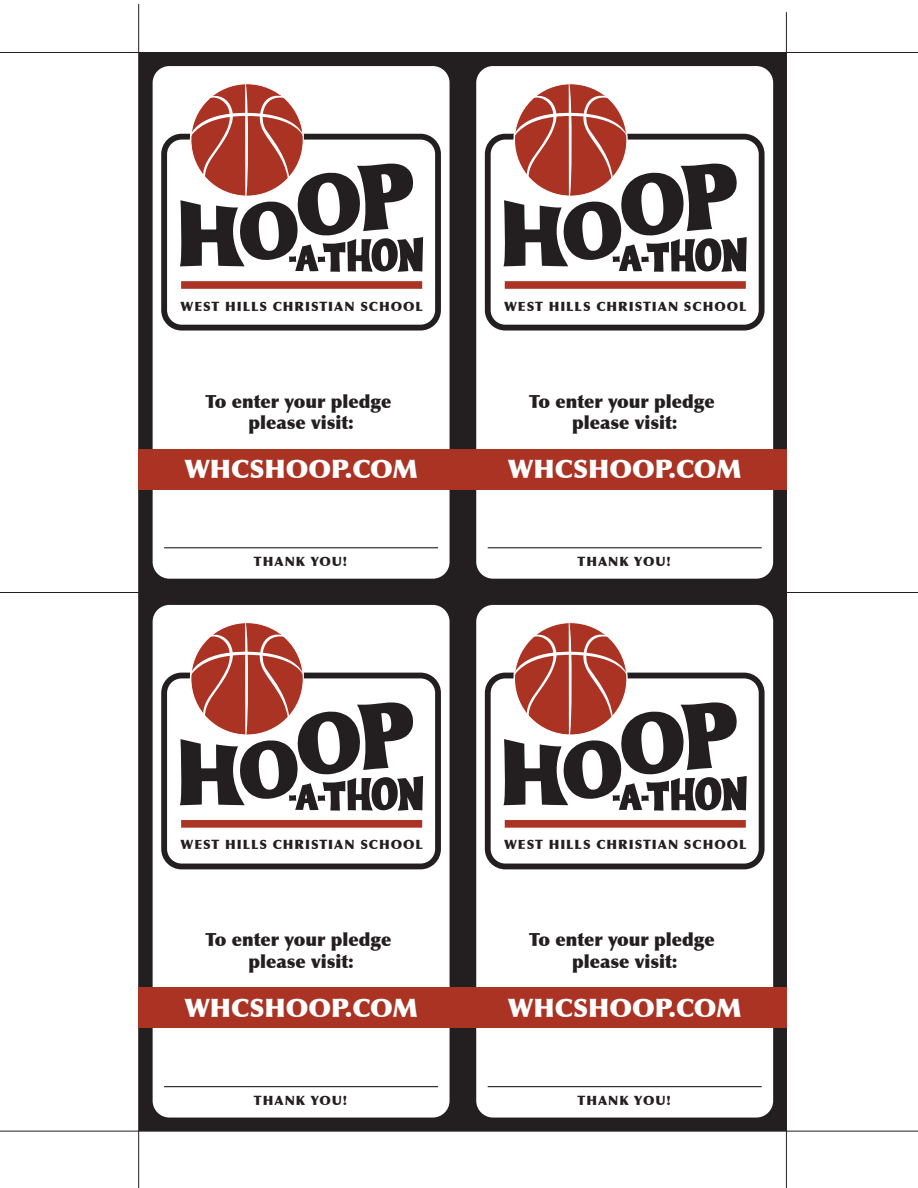
<style>
.page{position:relative;width:918px;height:1188px;background:#fff}
.page>*{position:absolute;margin:0;border:0;box-sizing:border-box;transform-origin:0 0}
.t1{font:900 25.5px "Optima";color:#fff}
.t2{font:900 18px/21.6px "Optima";color:#231f20;text-align:center}
.t3{font:900 12.9px "Optima";letter-spacing:.075em;color:#231f20}
</style>
<div class="page">
<hr style="left:0;top:592px;width:918px;height:1px;background:#231f20">
<hr style="left:0;top:52px;width:918px;height:1px;background:#231f20">
<hr style="left:0;top:1131px;width:918px;height:1px;background:#231f20">
<hr style="left:786px;top:12px;width:1px;height:1176px;background:#231f20">
<hr style="left:138px;top:4px;width:1px;height:1184px;background:#231f20">
<div style="left:139px;top:52px;width:324px;height:540px;background:#231f20"></div>
<div style="left:153px;top:66px;width:297px;height:513px;background:#fff;border-radius:17px"></div>
<div style="left:161px;top:134px;width:280px;height:197px;border:6px solid #231f20;border-radius:17px"></div>
<div style="left:181px;top:281px;width:241px;height:8px;background:#ab3324"></div>
<svg style="left:178px;top:83px;width:246px;height:189px"></svg>
<hr style="left:164px;top:547px;width:274px;height:1px;background:#231f20">
<div style="left:139px;top:449px;width:324px;height:40px;background:#ab3324"></div>
<div style="left:462px;top:52px;width:325px;height:540px;background:#231f20"></div>
<div style="left:476px;top:66px;width:297px;height:513px;background:#fff;border-radius:17px"></div>
<div style="left:485px;top:134px;width:280px;height:197px;border:6px solid #231f20;border-radius:17px"></div>
<div style="left:505px;top:281px;width:241px;height:8px;background:#ab3324"></div>
<svg style="left:502px;top:83px;width:246px;height:189px"></svg>
<hr style="left:488px;top:547px;width:274px;height:1px;background:#231f20">
<div style="left:461px;top:449px;width:326px;height:40px;background:#ab3324"></div>
<div style="left:139px;top:591px;width:324px;height:540px;background:#231f20"></div>
<div style="left:153px;top:605px;width:297px;height:513px;background:#fff;border-radius:17px"></div>
<div style="left:161px;top:673px;width:280px;height:196px;border:6px solid #231f20;border-radius:17px"></div>
<div style="left:181px;top:820px;width:241px;height:8px;background:#ab3324"></div>
<svg style="left:178px;top:622px;width:246px;height:189px"></svg>
<hr style="left:164px;top:1086px;width:274px;height:1px;background:#231f20">
<div style="left:139px;top:988px;width:324px;height:40px;background:#ab3324"></div>
<div style="left:462px;top:591px;width:325px;height:540px;background:#231f20"></div>
<div style="left:476px;top:605px;width:297px;height:513px;background:#fff;border-radius:17px"></div>
<div style="left:485px;top:673px;width:280px;height:196px;border:6px solid #231f20;border-radius:17px"></div>
<div style="left:505px;top:820px;width:241px;height:8px;background:#ab3324"></div>
<svg style="left:502px;top:622px;width:246px;height:189px"></svg>
<hr style="left:488px;top:1086px;width:274px;height:1px;background:#231f20">
<div style="left:461px;top:988px;width:326px;height:40px;background:#ab3324"></div>
<p class="t3" style="left:181px;top:298px;width:244px">WEST HILLS CHRISTIAN SCHOOL</p>
<p class="t3" style="left:504px;top:298px;width:244px">WEST HILLS CHRISTIAN SCHOOL</p>
<h2 class="t2" style="left:205px;top:390px;width:187px">To enter your pledge please visit:</h2>
<h2 class="t2" style="left:529px;top:390px;width:187px">To enter your pledge please visit:</h2>
<h1 class="t1" style="left:184px;top:453px;width:235px">WHCSHOOP.COM</h1>
<h1 class="t1" style="left:508px;top:453px;width:235px">WHCSHOOP.COM</h1>
<p class="t3" style="left:254px;top:554px;width:95px">THANK YOU!</p>
<p class="t3" style="left:578px;top:554px;width:95px">THANK YOU!</p>
<p class="t3" style="left:181px;top:837px;width:244px">WEST HILLS CHRISTIAN SCHOOL</p>
<p class="t3" style="left:504px;top:837px;width:244px">WEST HILLS CHRISTIAN SCHOOL</p>
<h2 class="t2" style="left:205px;top:929px;width:187px">To enter your pledge please visit:</h2>
<h2 class="t2" style="left:529px;top:929px;width:187px">To enter your pledge please visit:</h2>
<h1 class="t1" style="left:184px;top:992px;width:235px">WHCSHOOP.COM</h1>
<h1 class="t1" style="left:508px;top:992px;width:235px">WHCSHOOP.COM</h1>
<p class="t3" style="left:254px;top:1093px;width:95px">THANK YOU!</p>
<p class="t3" style="left:578px;top:1093px;width:95px">THANK YOU!</p>
</div>
